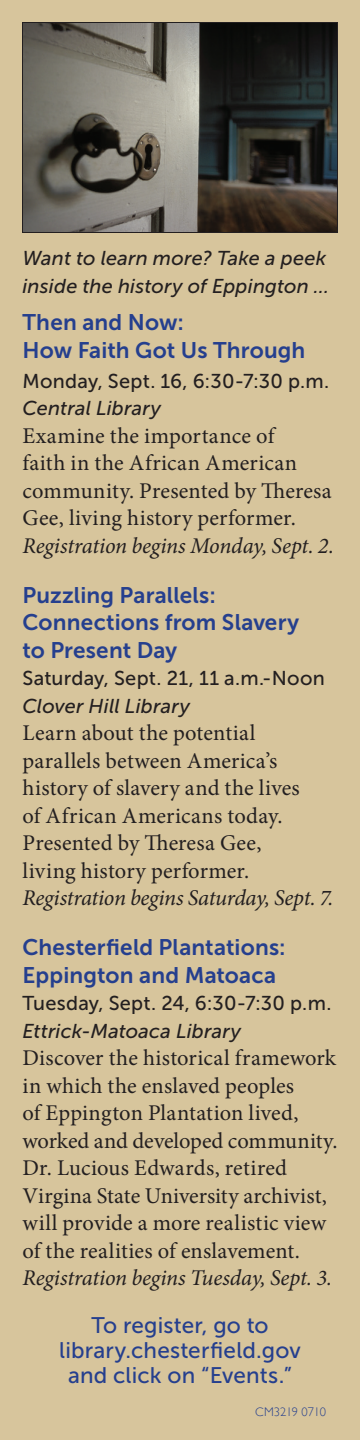
<style>
.page{position:relative;width:360px;height:1440px;background:#d7c59c}
.page>*{position:absolute;margin:0;border:0;box-sizing:border-box;transform-origin:0 0}
.t1{font:22.5px/27.5px "Minion Pro";letter-spacing:.01em;color:#231f20}
.t2{font:22.5px/27.5px "Museo Sans 700";letter-spacing:.01em;color:#253f8e}
.t3{font:italic 22.5px "Minion Pro";letter-spacing:-.01em;color:#231f20}
.t4{font:22.5px/25px "Museo Sans 500";letter-spacing:.01em;color:#253f8e;text-align:center}
.t5{font:italic 20px/27.5px "Museo Sans 500";letter-spacing:.01em;color:#231f20}
.t6{font:20px "Museo Sans 500";letter-spacing:.015em;color:#231f20}
.t7{font:300 12.5px "Gill Sans";letter-spacing:-.005em;color:#253f8e}
</style>
<div class="page">
<img style="left:24px;top:24px;width:312px;height:207px">
<div style="left:22px;top:22px;width:316px;height:211px;border:1px solid #231f20"></div>
<p class="t5" style="left:22px;top:245px;width:308px">Want to learn more? Take a peek inside the history of Eppington …</p>
<p class="t2" style="left:22px;top:309px;width:284px">Then and Now:<br>How Faith Got Us Through</p>
<p class="t6" style="left:22px;top:370px;width:308px">Monday, Sept. 16, 6:30-7:30 p.m.</p>
<p class="t5" style="left:22px;top:395px;width:140px">Central Library</p>
<p class="t1" style="left:22px;top:422px;width:311px">Examine the importance of<br>faith in the African American community. Presented by Theresa<br>Gee, living history performer.</p>
<p class="t3" style="left:22px;top:530px;width:313px">Registration begins Monday, Sept. 2.</p>
<p class="t2" style="left:22px;top:581px;width:278px">Puzzling Parallels:<br>Connections from Slavery to Present Day</p>
<p class="t6" style="left:22px;top:667px;width:304px">Saturday, Sept. 21, 11 a.m.-Noon</p>
<p class="t5" style="left:22px;top:692px;width:169px">Clover Hill Library</p>
<p class="t1" style="left:22px;top:719px;width:279px">Learn about the potential parallels between America’s history of slavery and the lives of African Americans today.<br>Presented by Theresa Gee, living history performer.</p>
<p class="t3" style="left:22px;top:883px;width:313px">Registration begins Saturday, Sept. 7.</p>
<p class="t2" style="left:22px;top:934px;width:265px">Chesterfield Plantations:<br>Eppington and Matoaca</p>
<p class="t6" style="left:22px;top:992px;width:310px">Tuesday, Sept. 24, 6:30-7:30 p.m.</p>
<p class="t5" style="left:22px;top:1017px;width:220px">Ettrick-Matoaca Library</p>
<p class="t1" style="left:22px;top:1044px;width:317px">Discover the historical framework in which the enslaved peoples<br>of Eppington Plantation lived, worked and developed community.<br>Dr. Lucious Edwards, retired Virgina State University archivist, will provide a more realistic view of the realities of enslavement.</p>
<p class="t3" style="left:22px;top:1263px;width:311px">Registration begins Tuesday, Sept. 3.</p>
<p class="t4" style="left:59px;top:1312px;width:243px">To register, go to library.chesterfield.gov and click on “Events.”</p>
<p class="t7" style="left:255px;top:1402px;width:72px">CM3219 0710</p>
</div>
